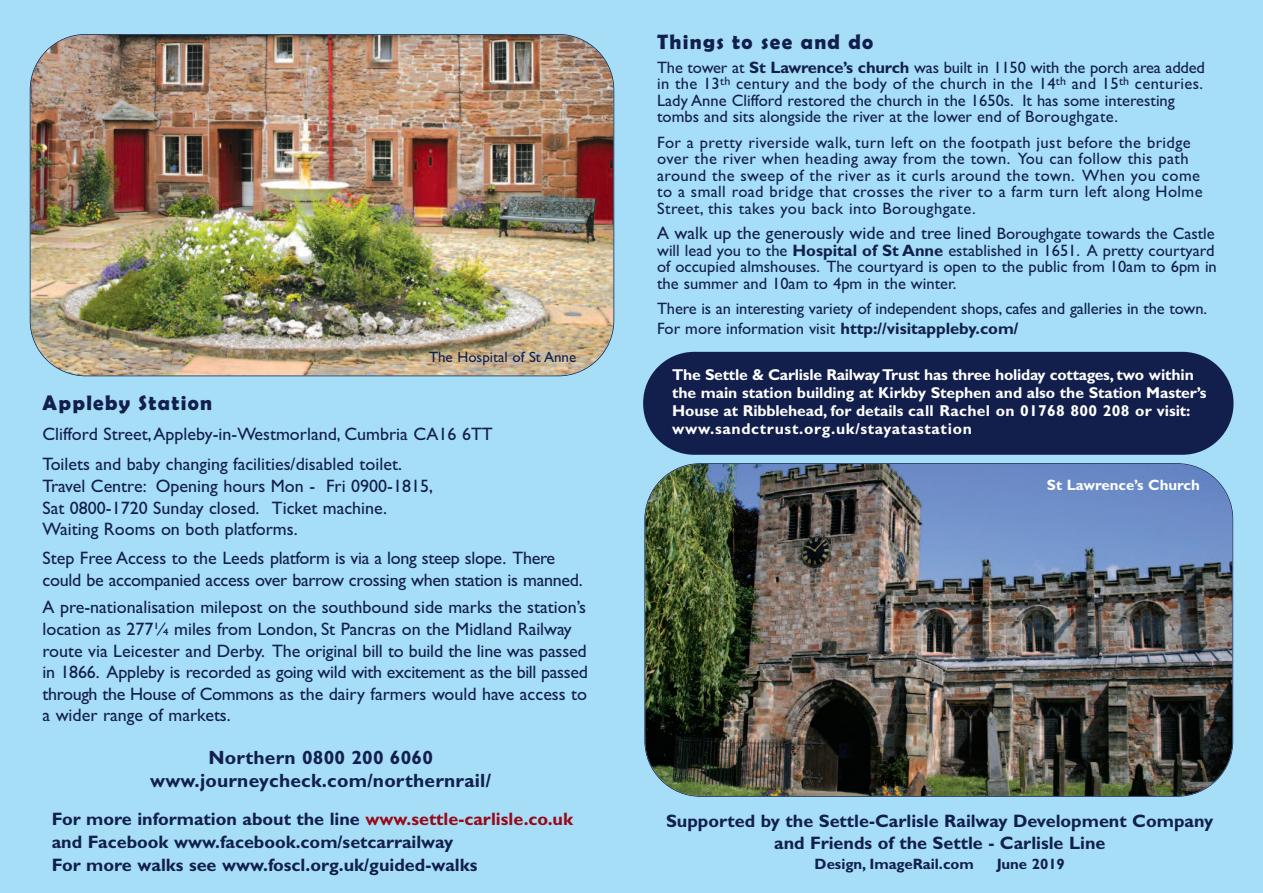
<style>
.page{position:relative;width:1263px;height:893px;background:#a6ddf7}
.page>*{position:absolute;margin:0;border:0;box-sizing:border-box;transform-origin:0 0}
.t1{font:700 21px "Berlin Sans FB Demi";letter-spacing:.065em;color:#121f4c}
.t2{font:700 19.2px/23.1px "Gill Sans";letter-spacing:.01em;color:#121f4c;text-align:center}
.t3{font:18px/21.6px "Gill Sans";color:#121f4c}
.t4{font:700 18px/23.1px "Gill Sans";color:#121f4c}
.t5{font:16.5px/16.5px "Gill Sans";color:#121f4c}
.t6{font:16.5px/16.5px "Gill Sans";letter-spacing:.025em;color:#121f4c}
.t7{font:700 15.75px/18px "Gill Sans";letter-spacing:-.005em;color:#fff}
.t8{font:700 15px "Gill Sans";color:#121f4c}
.t9{font:15px "Gill Sans";color:#121f4c}
.t10{font:700 15px "Gill Sans";color:#fff}
.s1{font-weight:700}
.s2{font-size:16.5px}
.s3{color:#970919}
</style>
<div class="page">
<img style="left:645px;top:464px;width:587px;height:332px;border-radius:55px">
<div style="left:644px;top:463px;width:589px;height:334px;border:2px solid #121f4c;border-radius:56px"></div>
<img style="left:31px;top:35px;width:582px;height:341px;border-radius:55px">
<div style="left:30px;top:34px;width:584px;height:342px;border:2px solid #121f4c;border-radius:56px"></div>
<div style="left:643px;top:352px;width:590px;height:103px;background:#121f4c;border-radius:51px"></div>
<p class="t9" style="left:429px;top:348px;width:149px">The Hospital of St Anne</p>
<p class="t1" style="left:43px;top:390px;width:171px">Appleby Station</p>
<p class="t3" style="left:43px;top:419px;width:452px;line-height:30px">Clifford Street,Appleby-in-Westmorland, Cumbria CA16 6TT<br>Toilets and baby changing facilities/disabled toilet.</p>
<p class="t3" style="left:43px;top:475px;width:392px">Travel Centre: Opening hours Mon - Fri 0900-1815,<br>Sat 0800-1720 Sunday closed. Ticket machine.<br>Waiting Rooms on both platforms.</p>
<p class="t3" style="left:43px;top:547px;width:542px">Step Free Access to the Leeds platform is via a long steep slope. There could be accompanied access over barrow crossing when station is manned.</p>
<p class="t3" style="left:43px;top:596px;width:547px">A pre-nationalisation milepost on the southbound side marks the station’s location as 277¼ miles from London, St Pancras on the Midland Railway route via Leicester and Derby. The original bill to build the line was passed in 1866. Appleby is recorded as going wild with excitement as the bill passed through the House of Commons as the dairy farmers would have access to a wider range of markets.</p>
<p class="t2" style="left:150px;top:745px;width:342px">Northern 0800 200 6060 www.journeycheck.com/northernrail/</p>
<p class="t1" style="left:657px;top:29px;width:218px">Things to see and do</p>
<p class="t5" style="left:657px;top:59px;width:549px">The tower at <span class="s1">St Lawrence’s church</span> was built in 1150 with the porch area added in the 13<sup>th</sup> century and the body of the church in the 14<sup>th</sup> and 15<sup>th</sup> centuries.<br>Lady Anne Clifford restored the church in the 1650s. It has some interesting tombs and sits alongside the river at the lower end of Boroughgate.</p>
<p class="t6" style="left:657px;top:134px;width:547px">For a pretty riverside walk, turn left on the footpath just before the bridge over the river when heading away from the town. You can follow this path around the sweep of the river as it curls around the town. When you come to a small road bridge that crosses the river to a farm turn left along Holme Street, this takes you back into Boroughgate.</p>
<p class="t3" style="left:657px;top:222px;width:559px">A walk up the generously wide and tree lined <span class="s2">Boroughgate towards the Castle</span></p>
<p class="t5" style="left:657px;top:242px;width:561px">will lead you to the <span class="s1">Hospital of St Anne</span> established in 1651. A pretty courtyard of occupied almshouses. The courtyard is open to the public from 10am to 6pm in the summer and 10am to 4pm in the winter.</p>
<p class="t5" style="left:657px;top:299px;width:551px;line-height:19.5px">There is an interesting variety of independent shops, cafes and galleries in the town.<br>For more information visit <span class="s1">http://visitappleby.com/</span></p>
<p class="t7" style="left:672px;top:366px;width:536px">The Settle &amp; Carlisle RailwayTrust has three holiday cottages, two within the main station building at Kirkby Stephen and also the Station Master’s House at Ribblehead, for details call Rachel on 01768 800 208 or visit: www.sandctrust.org.uk/stayatastation</p>
<p class="t10" style="left:1047px;top:476px;width:154px">St Lawrence’s Church</p>
<p class="t4" style="left:52px;top:807px;width:523px">For more information about the line <span class="s3">www.settle-carlisle.co.uk </span>and Facebook www.facebook.com/setcarrailway<br>For more walks see www.foscl.org.uk/guided-walks</p>
<p class="t4" style="left:666px;top:810px;width:549px;line-height:21.6px;text-align:center">Supported by the Settle-Carlisle Railway Development Company and Friends of the Settle - Carlisle Line</p>
<p class="t8" style="left:815px;top:855px;width:161px">Design, ImageRail.com</p>
<p class="t8" style="left:997px;top:855px;width:70px">June 2019</p>
</div>
